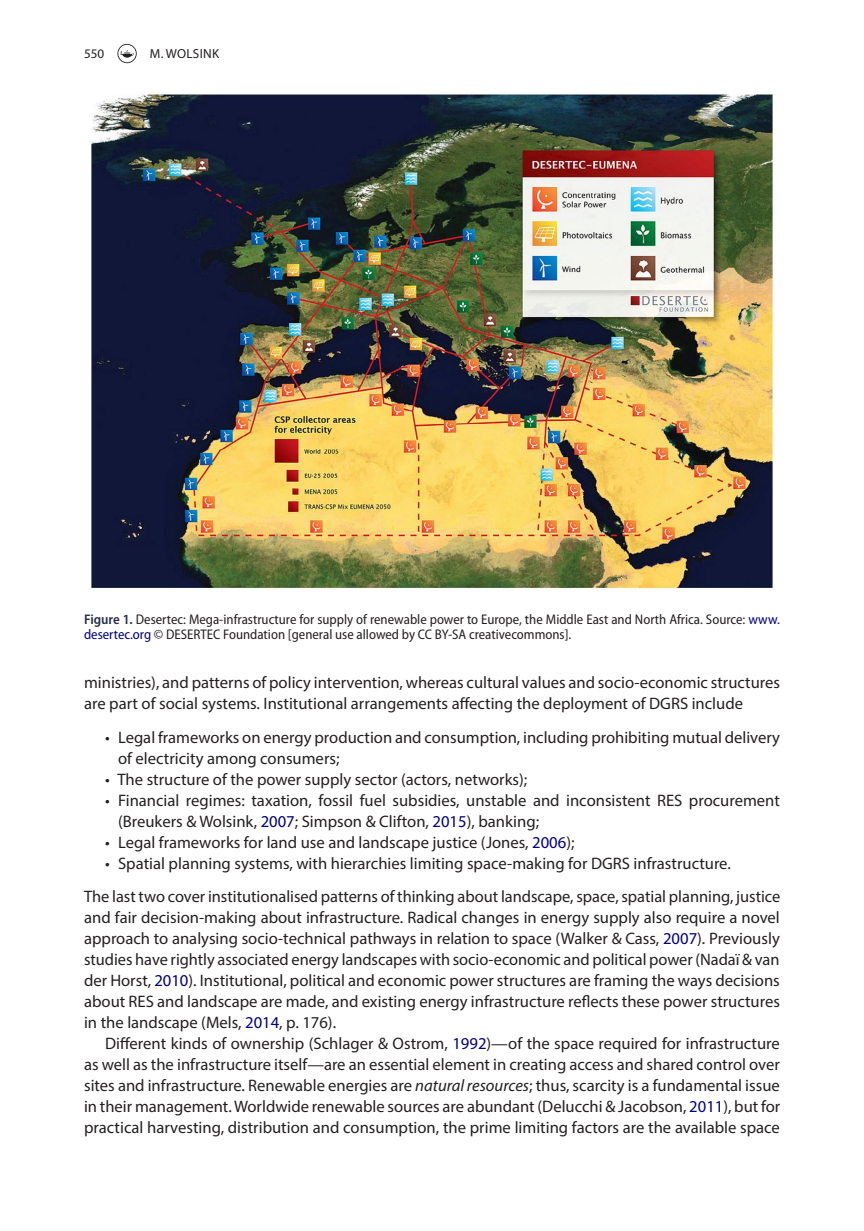
<style>
.page{position:relative;width:864px;height:1231px;background:#fff}
.page>*{position:absolute;margin:0;border:0;box-sizing:border-box;transform-origin:0 0}
.t1{font:16.62px/21px "Myriad Pro";color:#231f20}
.t2{font:semi-condensed 14px/15.8px "Myriad Pro";color:#231f20}
.t3{font:13.12px "Myriad Pro";letter-spacing:.02em;color:#231f20}
.s1{font-weight:600;color:#262c4d}
.s2{color:#000080}
.s3{font-style:italic}
</style>
<div class="page">
<svg style="left:117px;top:44px;width:20px;height:19px"></svg>
<img style="left:91px;top:94px;width:683px;height:496px">
<p class="t3" style="left:84px;top:45px;width:22px">550</p>
<p class="t3" style="left:150px;top:45px;width:71px">M. WOLSINK</p>
<p class="t2" style="left:84px;top:611px;width:697px"><span class="s1">Figure 1.</span> Desertec: Mega-infrastructure for supply of renewable power to Europe, the Middle East and North Africa. Source: <span class="s2">www. desertec.org</span> © DESE</p>
<p class="t2" style="left:193px;top:627px;width:379px">RTEC Foundation [general use allowed by CC BY-SA creativecommons].</p>
<p class="t1" style="left:84px;top:672px;width:697px">ministries), and patterns of policy intervention, whereas cultural values and socio-economic structures are part of social systems. Institutional arrangements affecting the deployment of DGRS include</p>
<p class="t1" style="left:118px;top:726px;width:663px;text-indent:-13px">• Legal frameworks on energy production and consumption, including prohibiting mutual delivery of electricity among consumers;</p>
<p class="t1" style="left:105px;top:768px;width:423px">• The structure of the power supply sector (actors, networks);</p>
<p class="t1" style="left:118px;top:789px;width:663px;text-indent:-13px">• Financial regimes: taxation, fossil fuel subsidies, unstable and inconsistent RES procurement (Breukers &amp; Wolsink, <span class="s2">2007</span>; Simpson &amp; Clifton, <span class="s2">2015</span>), banking;</p>
<p class="t1" style="left:105px;top:831px;width:471px">• Legal frameworks for land use and landscape justice (Jones, <span class="s2">2006</span>);</p>
<p class="t1" style="left:84px;top:846px;width:697px;line-height:33.2px;text-indent:21px">• Spatial planning systems, with hierarchies limiting space-making for DGRS infrastructure.<br>The last two cover institutionalised patterns of thinking about landscape, space, spatial planning, justice</p>
<p class="t1" style="left:84px;top:906px;width:697px;text-align:justify">and fair decision-making about infrastructure. Radical changes in energy supply also require a novel approach to analysing socio-technical pathways in relation to space (Walker &amp; Cass, <span class="s2">2007</span>). Previously studies have rightly associated energy landscapes with socio-economic and political power (Nadaï &amp; van der Horst, <span class="s2">2010</span>). Institutional, political and economic power structures are framing the ways decisions about RES and landscape are made, and existing energy infrastructure reflects these power structures in the landscape (Mels, <span class="s2">2014</span>, p. 176).</p>
<p class="t1" style="left:84px;top:1032px;width:697px;text-align:justify;text-indent:21px">Different kinds of ownership (Schlager &amp; Ostrom, <span class="s2">1992</span>)—of the space required for infrastructure as well as the infrastructure itself—are an essential element in creating access and shared control over sites and infrastructure. Renewable energies are <span class="s3">natural resources</span>; thus, scarcity is a fundamental issue in their management. Worldwide renewable sources are abundant (Delucchi &amp; Jacobson, <span class="s2">2011</span>), but for practical harvesting, distribution and consumption, the prime limiting factors are the available space</p>
</div>
